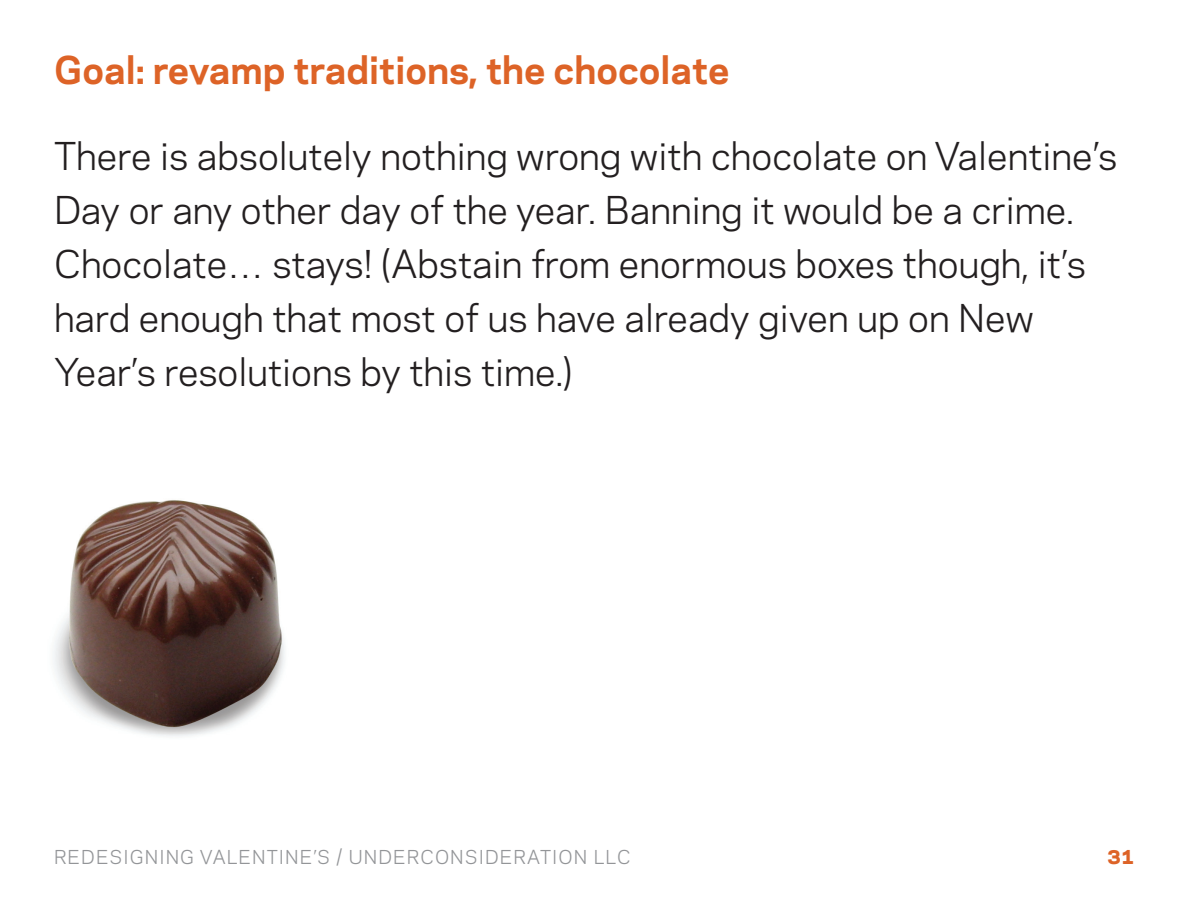
<style>
.page{position:relative;width:1188px;height:918px;background:#fff}
.page>*{position:absolute;margin:0;border:0;box-sizing:border-box;transform-origin:0 0}
.t1{font:36px/54px "Galaxie Polaris";color:#231f20}
.t2{font:700 36px "Galaxie Polaris";color:#dd6327}
.t3{font:18px "Galaxie Polaris";letter-spacing:.06em;color:#939598}
.t4{font:800 18px "Galaxie Polaris";color:#dd6327}
</style>
<div class="page">
<img style="left:53px;top:500px;width:232px;height:236px">
<p class="t2" style="left:54px;top:44px;width:677px">Goal: revamp traditions, the chocolate</p>
<p class="t1" style="left:54px;top:126px;width:1065px">There is absolutely nothing wrong with chocolate on Valentine’s Day or any other day of the year. Banning it would be a crime.<br>Chocolate… stays! (Abstain from enormous boxes though, it’s hard enough that most of us have already given up on New Year’s resolutions by this time.)</p>
<p class="t3" style="left:54px;top:844px;width:117px">REDESIGNing</p>
<p class="t3" style="left:200px;top:844px;width:407px">VALENTINE’S / UNDERCONSIDERATION llc</p>
<p class="t4" style="left:1108px;top:844px;width:28px">31</p>
</div>
